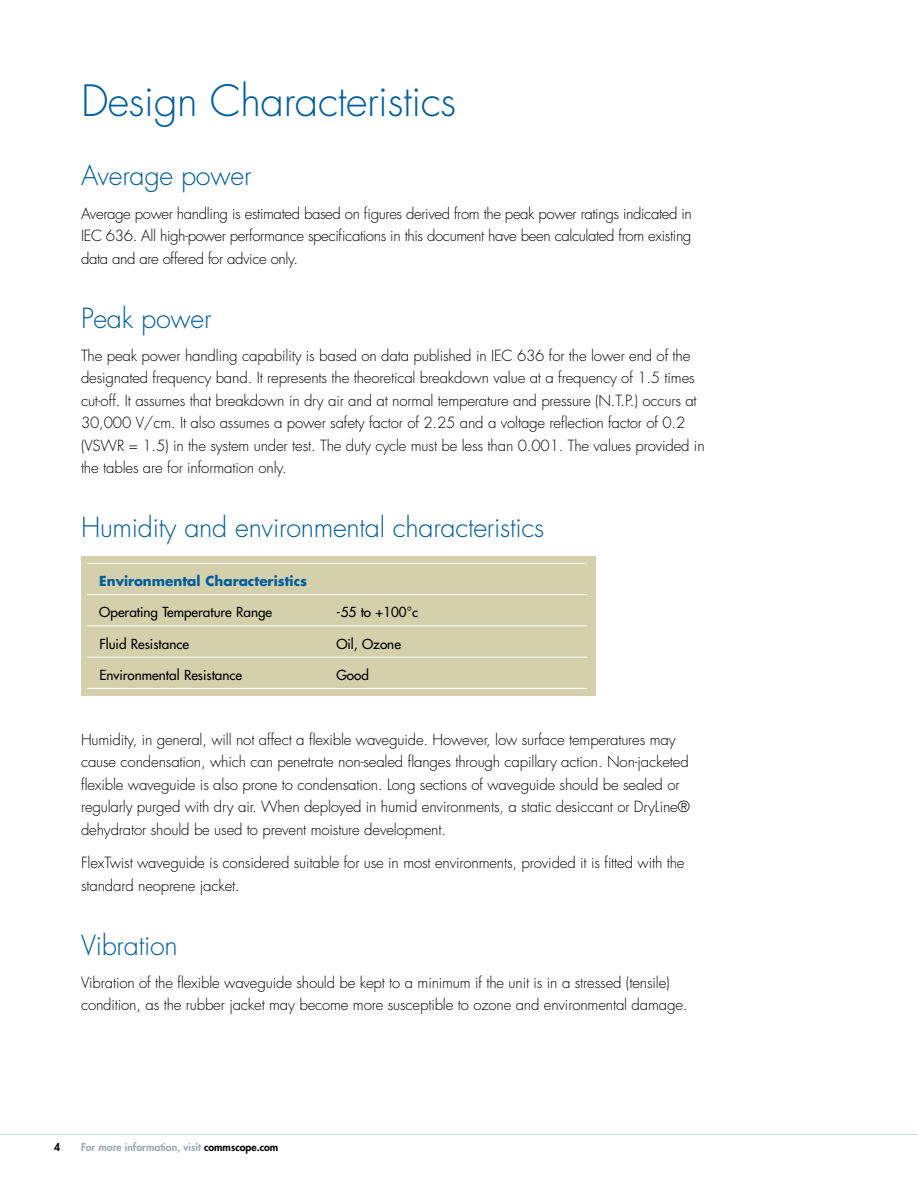
<style>
.page{position:relative;width:918px;height:1188px;background:#fff}
.page>*{position:absolute;margin:0;border:0;box-sizing:border-box;transform-origin:0 0}
.t1{font:300 42px "Futura Std";letter-spacing:-.01em;color:#005e9e}
.t2{font:300 27px "Futura Std";letter-spacing:-.01em;color:#005e9e}
.t3{font:300 15px/22.5px "Futura Std";letter-spacing:-.01em;color:#000}
.t4{font:500 13.5px "Futura Std";color:#000}
.t5{font:700 13.5px "Futura Std";color:#005e9e}
.t6{font:800 10.5px "Futura Std";color:#9baab3}
.s1{color:#000}
</style>
<div class="page">
<div style="left:81px;top:556px;width:515px;height:140px;background:#d4d0ab"></div>
<hr style="left:87px;top:563px;width:500px;height:1px;background:#fff">
<hr style="left:87px;top:594px;width:500px;height:1px;background:#fff">
<hr style="left:87px;top:626px;width:500px;height:1px;background:#fff">
<hr style="left:87px;top:657px;width:500px;height:1px;background:#fff">
<hr style="left:87px;top:688px;width:500px;height:1px;background:#fff">
<hr style="left:0;top:1134px;width:918px;height:1px;background:#d0dce3">
<h1 class="t1" style="left:81px;top:75px;width:377px">Design Characteristics</h1>
<h2 class="t2" style="left:81px;top:159px;width:172px">Average power</h2>
<p class="t3" style="left:81px;top:202px;width:612px;text-align:justify">Average power handling is estimated based on figures derived from the peak power ratings indicated in IEC 636. All high-power performance specifications in this document have been calculated from existing data and are offered for advice only.</p>
<h2 class="t2" style="left:81px;top:301px;width:132px">Peak power</h2>
<p class="t3" style="left:81px;top:345px;width:625px">The peak power handling capability is based on data published in IEC 636 for the lower end of the designated frequency band. It represents the theoretical breakdown value at a frequency of 1.5 times cut-off. It assumes that breakdown in dry air and at normal temperature and pressure (N.T.P.) occurs at 30,000 V/cm. It also assumes a power safety factor of 2.25 and a voltage reflection factor of 0.2 (VSWR = 1.5) in the system under test. The duty cycle must be less than 0.001. The values provided in the tables are for information only.</p>
<h2 class="t2" style="left:81px;top:511px;width:465px">Humidity and environmental characteristics</h2>
<p class="t5" style="left:99px;top:572px;width:209px">Environmental Characteristics</p>
<p class="t4" style="left:99px;top:604px;width:174px">Operating Temperature Range</p>
<p class="t4" style="left:336px;top:604px;width:83px">-55 to +100°c</p>
<p class="t4" style="left:99px;top:635px;width:91px">Fluid Resistance</p>
<p class="t4" style="left:336px;top:635px;width:66px">Oil, Ozone</p>
<p class="t4" style="left:99px;top:667px;width:144px">Environmental Resistance</p>
<p class="t4" style="left:336px;top:667px;width:34px">Good</p>
<p class="t3" style="left:81px;top:728px;width:610px">Humidity, in general, will not affect a flexible waveguide. However, low surface temperatures may cause condensation, which can penetrate non-sealed flanges through capillary action. Non-jacketed flexible waveguide is also prone to condensation. Long sections of waveguide should be sealed or regularly purged with dry air. When deployed in humid environments, a static desiccant or DryLine® dehydrator should be used to prevent moisture development.</p>
<p class="t3" style="left:81px;top:852px;width:605px">FlexTwist waveguide is considered suitable for use in most environments, provided it is fitted with the standard neoprene jacket.</p>
<h2 class="t2" style="left:81px;top:928px;width:98px">Vibration</h2>
<p class="t3" style="left:81px;top:972px;width:608px">Vibration of the flexible waveguide should be kept to a minimum if the unit is in a stressed (tensile) condition, as the rubber jacket may become more susceptible to ozone and environmental damage.</p>
<p class="t6" style="left:81px;top:1140px;width:199px">For more information, visit <span class="s1">commscope.com</span></p>
</div>
